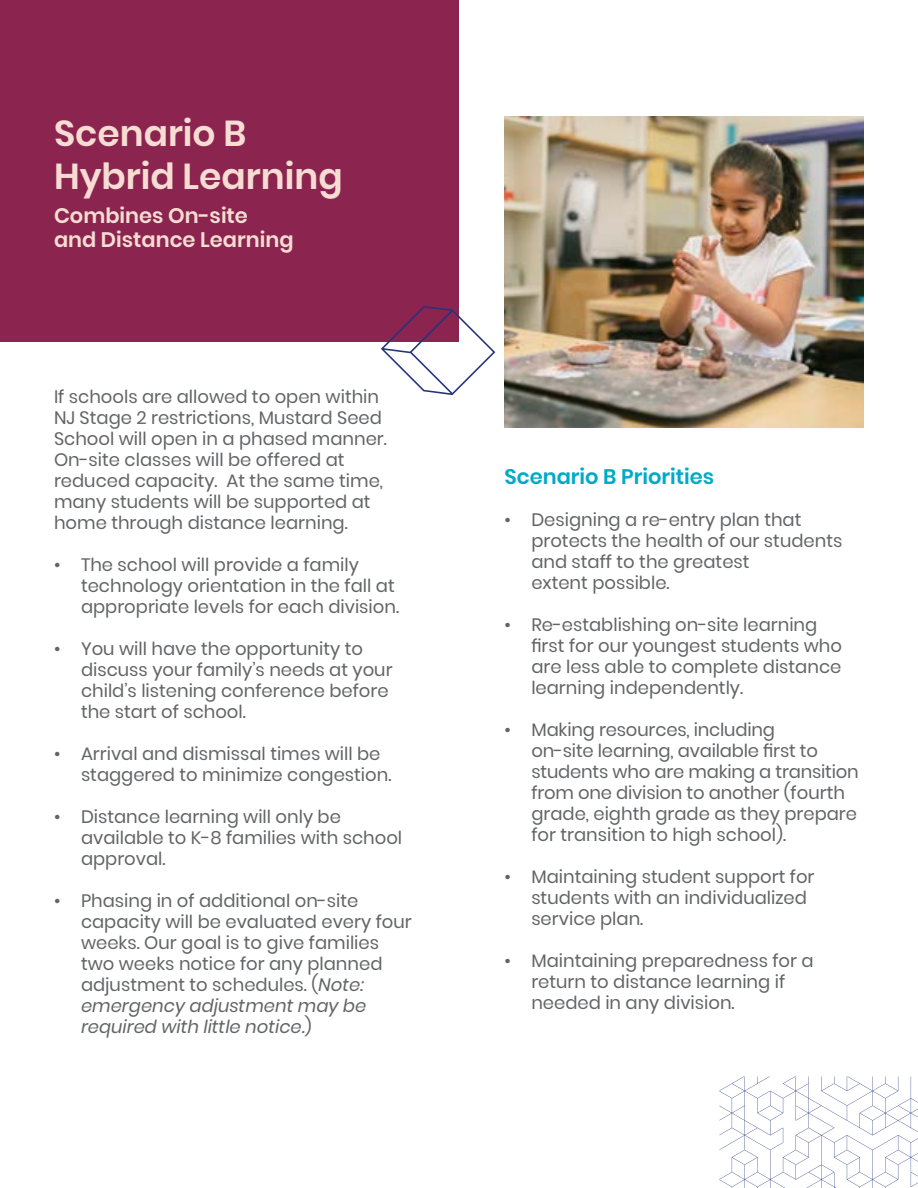
<style>
.page{position:relative;width:918px;height:1188px;background:#fff}
.page>*{position:absolute;margin:0;border:0;box-sizing:border-box;transform-origin:0 0}
.t1{font:600 36px/43.2px "Poppins";color:#f6dcd3}
.t2{font:600 21px/24px "Poppins";color:#f6dcd3}
.t3{font:600 21px "Poppins";color:#00abc7}
.t4{font:18px/21px "Poppins";color:#636466}
.s1{font-style:italic}
</style>
<div class="page">
<div style="left:0;top:0;width:459px;height:341px;background:#8b2550"></div>
<img style="left:504px;top:117px;width:360px;height:311px">
<svg style="left:381px;top:306px;width:114px;height:89px"></svg>
<svg style="left:719px;top:1077px;width:199px;height:111px"></svg>
<h1 class="t1" style="left:54px;top:112px;width:290px">Scenario B<br>Hybrid Learning</h1>
<p class="t2" style="left:54px;top:204px;width:241px">Combines On-site and Distance Learning</p>
<p class="t4" style="left:54px;top:387px;width:334px">If schools are allowed to open within NJ Stage 2 restrictions, Mustard Seed School will open in a phased manner.<br>On-site classes will be offered at reduced capacity. At the same time, many students will be supported at home through distance learning.</p>
<p class="t4" style="left:81px;top:555px;width:320px;text-indent:-27px">• The school will provide a family technology orientation in the fall at appropriate levels for each division.</p>
<p class="t4" style="left:81px;top:639px;width:313px;text-indent:-27px">• You will have the opportunity to discuss your family’s needs at your child’s listening conference before the start of school.</p>
<p class="t4" style="left:81px;top:744px;width:312px;text-indent:-27px">• Arrival and dismissal times will be staggered to minimize congestion.</p>
<p class="t4" style="left:81px;top:807px;width:323px;text-indent:-27px">• Distance learning will only be available to K-8 families with school approval.</p>
<p class="t4" style="left:81px;top:891px;width:332px;text-indent:-27px">• Phasing in of additional on-site capacity will be evaluated every four weeks. Our goal is to give families two weeks notice for any planned adjustment to schedules. (<span class="s1">Note: emergency adjustment may be required with little notice.</span>)</p>
<p class="t3" style="left:504px;top:465px;width:211px">Scenario B Priorities</p>
<p class="t4" style="left:531px;top:510px;width:313px;text-indent:-27px">• Designing a re-entry plan that protects the health of our students and staff to the greatest<br>extent possible.</p>
<p class="t4" style="left:531px;top:615px;width:312px;text-indent:-27px">• Re-establishing on-site learning first for our youngest students who are less able to complete distance learning independently.</p>
<p class="t4" style="left:531px;top:720px;width:329px;text-indent:-27px">• Making resources, including<br>on-site learning, available first to students who are making a transition from one division to another (fourth grade, eighth grade as they prepare for transition to high school).</p>
<p class="t4" style="left:531px;top:867px;width:285px;text-indent:-27px">• Maintaining student support for students with an individualized service plan.</p>
<p class="t4" style="left:531px;top:951px;width:284px;text-indent:-27px">• Maintaining preparedness for a return to distance learning if needed in any division.</p>
</div>
